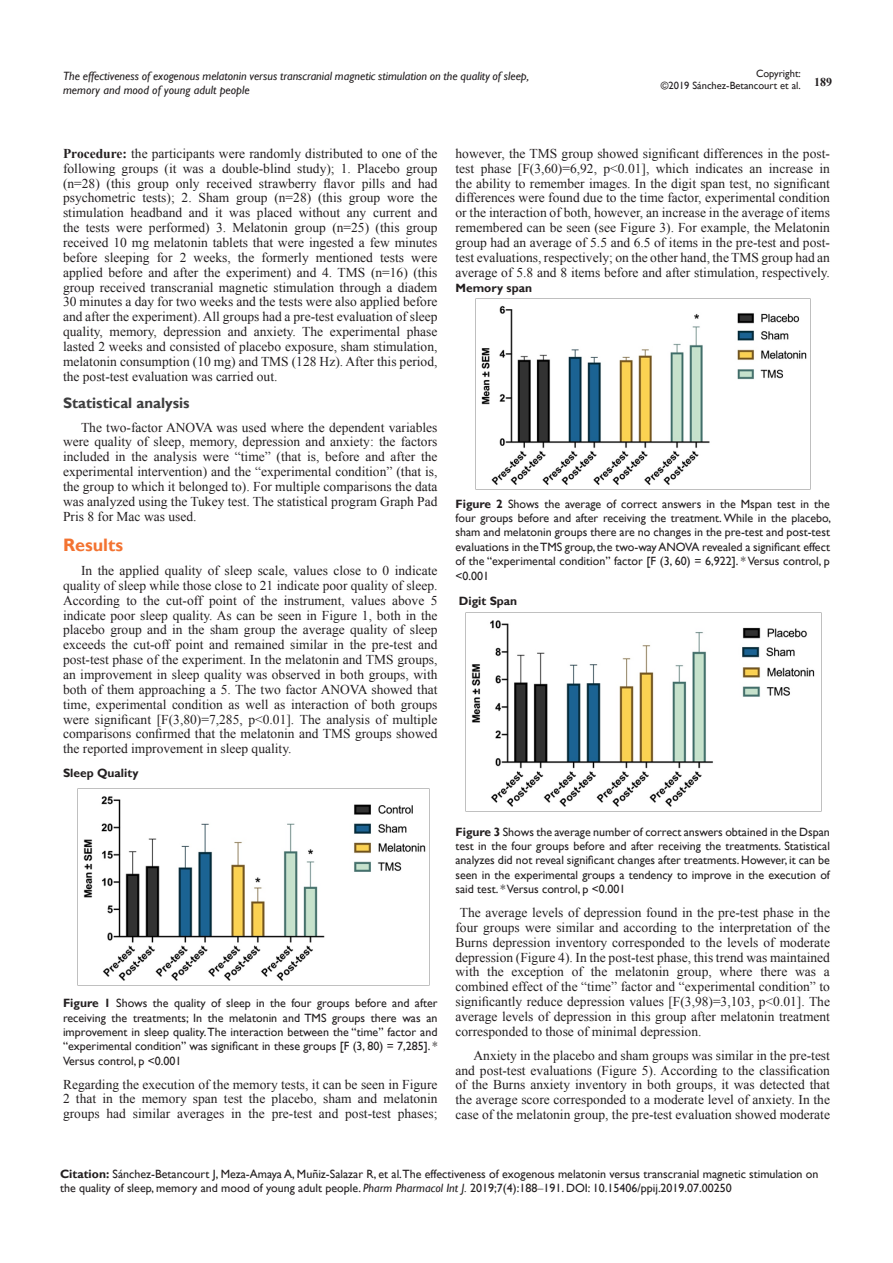
<style>
.page{position:relative;width:893px;height:1263px;background:#fff}
.page>*{position:absolute;margin:0;border:0;box-sizing:border-box;transform-origin:0 0}
.No_Spacing{font:700 18px "Gill Sans";color:#f37331}
.t1{font:700 15px "Gill Sans";color:#3e3e3f}
.t2{font:13.5px/14.9px "Times New Roman";color:#231f20;text-align:justify}
.Citation{font:12px/14.4px "Gill Sans";color:#231f20;text-align:justify}
.t3{font:italic 12px/14.4px "Gill Sans";color:#231f20}
.t4{font:700 12px "Gill Sans";color:#231f20}
.t5{font:700 12px "Times New Roman";color:#231f20}
.t6{font:10.5px/12.6px "Gill Sans";color:#231f20;text-align:right}
.s1{font-weight:700}
.s2{font-style:italic}
.s3{font-family:"Times New Roman"}
</style>
<div class="page">
<img style="left:77px;top:788px;width:352px;height:198px">
<img style="left:475px;top:298px;width:335px;height:191px">
<img style="left:465px;top:613px;width:356px;height:199px">
<p class="t6" style="left:661px;top:67px;width:142px">Copyright:<br>©2019 Sánchez-Betancourt et al.</p>
<p class="t3" style="left:63px;top:69px;width:468px">The effectiveness of exogenous melatonin versus transcranial magnetic stimulation on the quality of sleep, memory and mood of young adult people</p>
<p class="t5" style="left:814px;top:73px;width:19px">189</p>
<p class="t2" style="left:63px;top:146px;width:376px"><span class="s1">Procedure:</span> the participants were randomly distributed to one of the following groups (it was a double-blind study); 1. Placebo group (n=28) (this group only received strawberry flavor pills and had psychometric tests); 2. Sham group (n=28) (this group wore the stimulation headband and it was placed without any current and the tests were performed) 3. Melatonin group (n=25) (this group received 10 mg melatonin tablets that were ingested a few minutes before sleeping for 2 weeks, the formerly mentioned tests were applied before and after the experiment) and 4. TMS (n=16) (this group received transcranial magnetic stimulation through a diadem 30 minutes a day for two weeks and the tests were also applied before and after the experiment). All groups had a pre-test evaluation of sleep quality, memory, depression and anxiety. The experimental phase lasted 2 weeks and consisted of placebo exposure, sham stimulation, melatonin consumption (10 mg) and TMS (128 Hz). After this period, the post-test evaluation was carried out.</p>
<p class="t1" style="left:63px;top:394px;width:128px">Statistical analysis</p>
<p class="t2" style="left:63px;top:419px;width:376px;text-indent:18px">The two-factor ANOVA was used where the dependent variables were quality of sleep, memory, depression and anxiety: the factors included in the analysis were “time” (that is, before and after the experimental intervention) and the “experimental condition” (that is, the group to which it belonged to). For multiple comparisons the data was analyzed using the Tukey test. The statistical program Graph Pad Pris 8 for Mac was used.</p>
<p class="No_Spacing" style="left:63px;top:534px;width:62px">Results</p>
<p class="t2" style="left:63px;top:563px;width:376px;text-indent:18px">In the applied quality of sleep scale, values close to 0 indicate quality of sleep while those close to 21 indicate poor quality of sleep.<br>According to the cut-off point of the instrument, values above 5 indicate poor sleep quality. As can be seen in Figure 1, both in the placebo group and in the sham group the average quality of sleep exceeds the cut-off point and remained similar in the pre-test and post-test phase of the experiment. In the melatonin and TMS groups, an improvement in sleep quality was observed in both groups, with both of them approaching a 5. The two factor ANOVA showed that time, experimental condition as well as interaction of both groups were significant [F(3,80)=7,285, p&lt;0.01]. The analysis of multiple comparisons confirmed that the melatonin and TMS groups showed the reported improvement in sleep quality.</p>
<p class="t4" style="left:63px;top:765px;width:77px">Sleep Quality</p>
<p class="t2" style="left:455px;top:146px;width:376px">however, the TMS group showed significant differences in the post&shy;test phase [F(3,60)=6,92, p&lt;0.01], which indicates an increase in the ability to remember images. In the digit span test, no significant differences were found due to the time factor, experimental condition or the interaction of both, however, an increase in the average of items remembered can be seen (see Figure 3). For example, the Melatonin group had an average of 5.5 and 6.5 of items in the pre-test and post&shy;test evaluations, respectively; on the other hand, the TMS group had an average of 5.8 and 8 items before and after stimulation, respectively.</p>
<p class="t4" style="left:455px;top:280px;width:78px">Memory span</p>
<p class="Citation" style="left:455px;top:496px;width:377px"><span class="s1">Figure 2</span> Shows the average of correct answers in the Mspan test in the four groups before and after receiving the treatment. While in the placebo, sham and melatonin groups there are no changes in the pre-test and post-test evaluations in the TMS group, the two-way ANOVA revealed a significant effect of the “experimental condition” factor [F (3, 60) = 6,922]. * Versus control, p &lt;0.001</p>
<p class="t4" style="left:459px;top:594px;width:60px">Digit Span</p>
<p class="Citation" style="left:63px;top:996px;width:376px"><span class="s1">Figure 1</span> Shows the quality of sleep in the four groups before and after receiving the treatments; In the melatonin and TMS groups there was an improvement in sleep quality. The interaction between the “time” factor and “experimental condition” was significant in these groups [F (3, 80) = 7,285]. * Versus control, p &lt;0.001</p>
<p class="t2" style="left:63px;top:1076px;width:376px">Regarding the execution of the memory tests, it can be seen in Figure 2 that in the memory span test the placebo, sham and melatonin groups had similar averages in the pre-test and post-test phases;</p>
<p class="Citation" style="left:455px;top:824px;width:376px"><span class="s1">Figure 3</span> Shows the average number of correct answers obtained in the Dspan test in the four groups before and after receiving the treatments. Statistical analyzes did not reveal significant changes after treatments. However, it can be seen in the experimental groups a tendency to improve in the execution of said test. * Versus control, p &lt;0.001</p>
<p class="t2" style="left:455px;top:905px;width:376px;text-indent:4px">The average levels of depression found in the pre-test phase in the four groups were similar and according to the interpretation of the Burns depression inventory corresponded to the levels of moderate depression (Figure 4). In the post-test phase, this trend was maintained with the exception of the melatonin group, where there was a combined effect of the “time” factor and “experimental condition” to significantly reduce depression values [F(3,98)=3,103, p&lt;0.01]. The average levels of depression in this group after melatonin treatment corresponded to those of minimal depression.</p>
<p class="t2" style="left:455px;top:1047px;width:376px;text-indent:18px">Anxiety in the placebo and sham groups was similar in the pre-test and post-test evaluations (Figure 5). According to the classification of the Burns anxiety inventory in both groups, it was detected that the average score corresponded to a moderate level of anxiety. In the case of the melatonin group, the pre-test evaluation showed moderate</p>
<p class="Citation" style="left:60px;top:1167px;width:760px"><span class="s1">Citation:</span> Sánchez-Betancourt J, Meza-Amaya A, Muñiz-Salazar R, et al.The effectiveness of exogenous melatonin versus transcranial magnetic stimulation on the quality of sleep, memory and mood of young adult people. <span class="s2">Pharm Pharmacol Int J.</span> 2019;7(4):188<span class="s3">‒</span>191. DOI: 10.15406/ppij.2019.07.00250</p>
</div>
